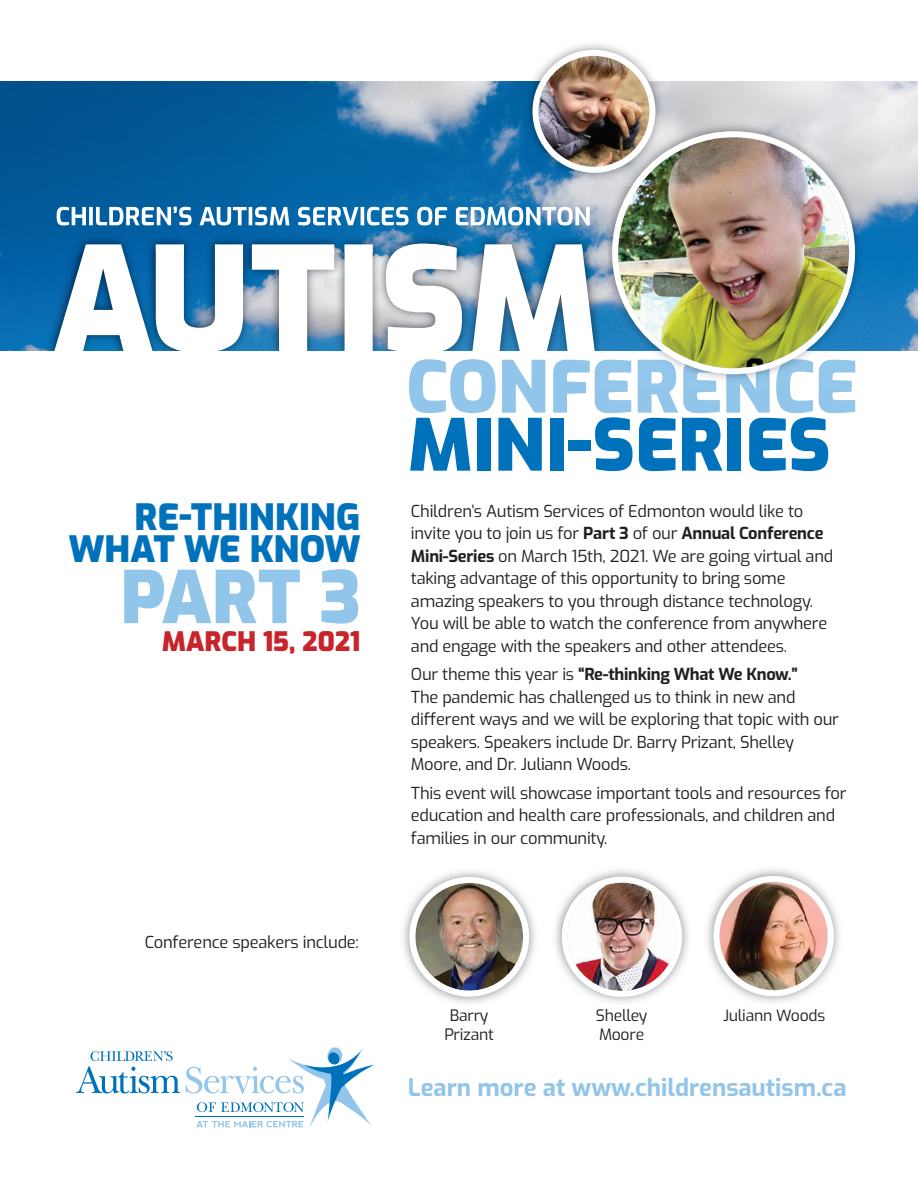
<style>
.page{position:relative;width:918px;height:1188px;background:#fff}
.page>*{position:absolute;margin:0;border:0;box-sizing:border-box;transform-origin:0 0}
.t1{font:900 72px "Exo";color:#92c5ea}
.t2{font:900 71.25px "Exo";color:#0072bc}
.t3{font:900 71.25px "Exo";color:#92c5ea}
.t4{font:900 36px/32.4px "Exo";color:#0072bc;text-align:right}
.t5{font:900 26.55px "Exo";color:#c8242b}
.t6{font:700 24px "Exo";color:#92c5ea}
.t7{font:16.5px/22.5px "Exo";letter-spacing:-.015em;color:#231f20}
.t8{font:15.75px/18.6px "Exo";letter-spacing:-.015em;color:#231f20;text-align:center}
.s1{font-weight:700}
</style>
<div class="page">
<img style="left:0;top:81px;width:918px;height:270px">
<svg style="left:76px;top:1067px;width:104px;height:27px"></svg>
<svg style="left:90px;top:1051px;width:83px;height:10px"></svg>
<svg style="left:186px;top:1047px;width:189px;height:81px"></svg>
<hr style="left:196px;top:1116px;width:108px;height:1px;background:#0072bc">
<img style="left:41px;top:231px;width:558px;height:120px">
<svg style="left:54px;top:253px;width:541px;height:98px"></svg>
<img style="left:42px;top:187px;width:876px;height:66px">
<img style="left:83px;top:244px;width:500px;height:9px">
<svg style="left:57px;top:207px;width:533px;height:18px"></svg>
<img style="left:599px;top:253px;width:269px;height:120px">
<img style="left:520px;top:118px;width:348px;height:69px">
<img style="left:599px;top:359px;width:253px;height:29px">
<img style="left:612px;top:131px;width:243px;height:243px">
<img style="left:520px;top:44px;width:148px;height:74px">
<img style="left:599px;top:118px;width:69px;height:68px">
<img style="left:632px;top:150px;width:36px;height:36px">
<img style="left:640px;top:157px;width:28px;height:29px">
<img style="left:533px;top:50px;width:122px;height:123px">
<img style="left:403px;top:871px;width:132px;height:132px">
<svg style="left:409px;top:877px;width:120px;height:120px"></svg>
<img style="left:555px;top:870px;width:133px;height:133px">
<img style="left:562px;top:877px;width:120px;height:120px">
<img style="left:707px;top:869px;width:133px;height:133px">
<img style="left:726px;top:1009px;width:91px;height:1px">
<img style="left:713px;top:876px;width:121px;height:120px">
<h3 class="t4" style="left:69px;top:504px;width:293px">RE-THINKING<br>WHAT WE KNOW</h3>
<h1 class="t1" style="left:120px;top:568px;width:242px">PART 3</h1>
<h3 class="t5" style="left:162px;top:631px;width:200px">MARCH 15, 2021</h3>
<p class="t7" style="left:145px;top:933px;width:216px">Conference speakers include:</p>
<h2 class="t3" style="left:406px;top:358px;width:453px">CONFERENCE</h2>
<h2 class="t2" style="left:408px;top:416px;width:425px">MINI-SERIES</h2>
<p class="t7" style="left:411px;top:501px;width:424px">Children’s Autism Services of Edmonton would like to invite you to join us for <span class="s1">Part 3</span> of our <span class="s1">Annual Conference Mini-Series</span> on March 15th, 2021. We are going virtual and taking advantage of this opportunity to bring some amazing speakers to you through distance technology.<br>You will be able to watch the conference from anywhere and engage with the speakers and other attendees.</p>
<p class="t7" style="left:411px;top:665px;width:430px">Our theme this year is <span class="s1">“Re-thinking What We Know.”<br></span>The pandemic has challenged us to think in new and different ways and we will be exploring that topic with our speakers. Speakers include Dr. Barry Prizant, Shelley Moore, and Dr. Juliann Woods.</p>
<p class="t7" style="left:411px;top:783px;width:437px">This event will showcase important tools and resources for education and health care professionals, and children and families in our community.</p>
<p class="t8" style="left:444px;top:1008px;width:51px">Barry<br>Prizant</p>
<p class="t8" style="left:596px;top:1008px;width:53px;text-align:left">Shelley<br>Moore</p>
<p class="t8" style="left:723px;top:1008px;width:104px">Juliann Woods</p>
<h3 class="t6" style="left:408px;top:1078px;width:440px">Learn more at www.childrensautism.ca</h3>
</div>
